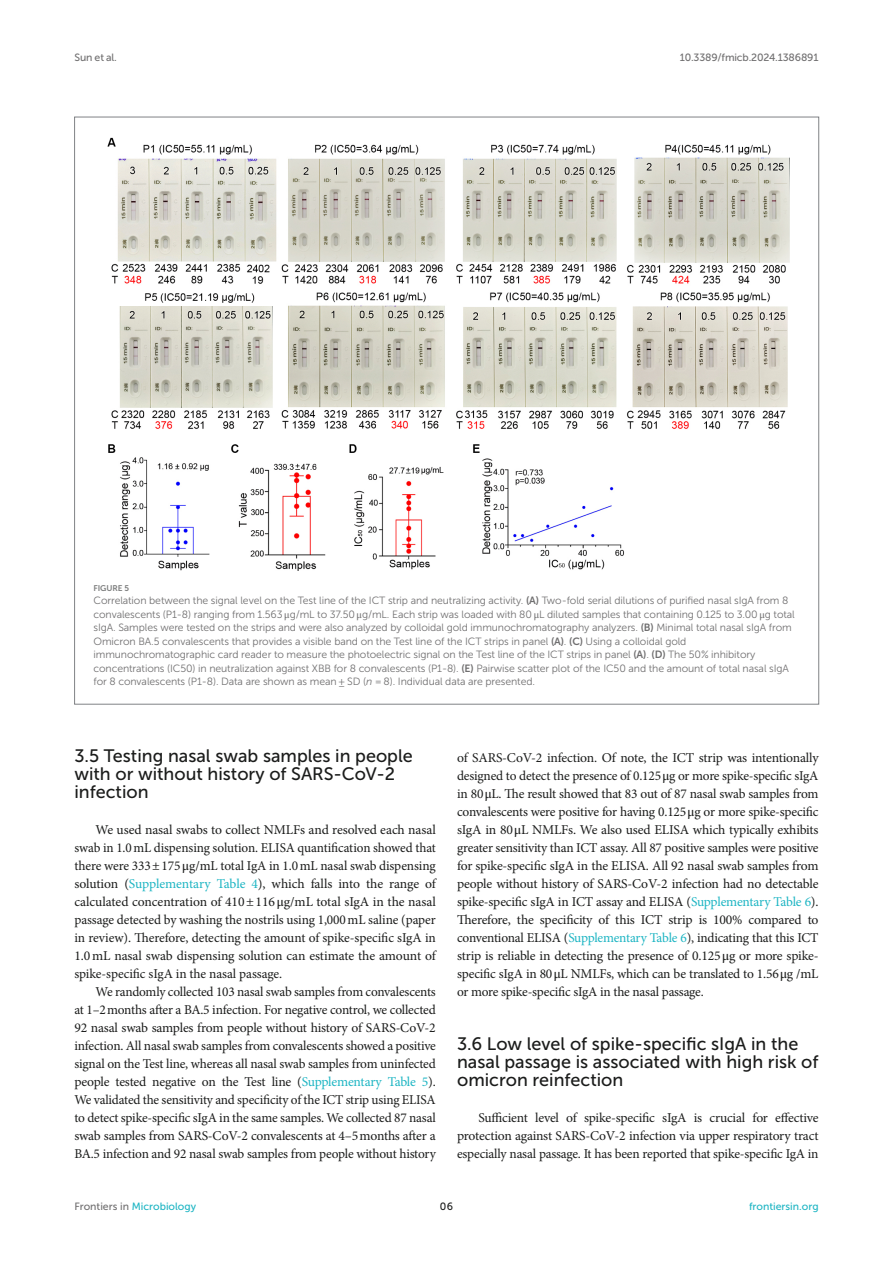
<style>
.page{position:relative;width:893px;height:1263px;background:#fff}
.page>*{position:absolute;margin:0;border:0;box-sizing:border-box;transform-origin:0 0}
.HEAD_2{font:18px/18px "Museo Sans 500";color:#1b1c1b}
.TEXT{font:13.5px/18px "Minion Pro";letter-spacing:-.02em;color:#1b1c1b;text-align:justify}
.TEXT_FLUSH{font:13.5px/18px "Minion Pro";letter-spacing:-.01em;color:#1b1c1b;text-align:justify}
.FIG_LEG{font:10.5px/13.5px "Museo Sans 300";letter-spacing:-.01em;color:#706f70}
.t1{font:10.5px "Museo Sans 500";color:#1db5c3}
.t2{font:10.5px "Museo Sans 500";letter-spacing:-.015em;color:#706f70}
.t3{font:10.5px "Museo Sans 500";color:#1b1c1b}
.FIG_HD{font:8.25px "Museo Sans 700";letter-spacing:-.01em;color:#7e7f7f}
.s1{font-family:"Museo Sans 700"}
.s2{font-family:"STIX General"}
.s3{font-style:italic}
.s4{color:#1db5c3}
.s5{color:#706f70}
</style>
<div class="page">
<img style="left:107px;top:137px;width:683px;height:434px">
<p class="t2" style="left:74px;top:51px;width:44px">Sun et al.</p>
<p class="t2" style="left:680px;top:51px;width:140px">10.3389/fmicb.2024.1386891</p>
<p class="FIG_HD" style="left:94px;top:583px;width:37px">FIGURE 5</p>
<p class="FIG_LEG" style="left:94px;top:594px;width:703px">Correlation between the signal level on the Test line of the ICT strip and neutralizing activity. <span class="s1">(A)</span> Two-fold serial dilutions of purified nasal sIgA from 8 convalescents (P1-8) ranging from 1.563 <span class="s2">μ</span>g/mL to 37.50 <span class="s2">μ</span>g/mL. Each strip was loaded with 80 <span class="s2">μ</span>L diluted samples that containing 0.125 to 3.00 <span class="s2">μ</span>g total sIgA. Samples were tested on the strips and were also analyzed by colloidal gold immunochromatography analyzers. <span class="s1">(B)</span> Minimal total nasal sIgA from Omicron BA.5 convalescents that provides a visible band on the Test line of the ICT strips in panel <span class="s1">(A)</span>. <span class="s1">(C)</span> Using a colloidal gold immunochromatographic card reader to measure the photoelectric signal on the Test line of the ICT strips in panel <span class="s1">(A)</span>. <span class="s1">(D)</span> The 50% inhibitory concentrations (IC50) in neutralization against XBB for 8 convalescents (P1-8). <span class="s1">(E)</span> Pairwise scatter plot of the IC50 and the amount of total nasal sIgA for 8 convalescents (P1-8). Data are shown as mean ± SD (<span class="s3">n</span> = 8). Individual data are presented.</p>
<p class="HEAD_2" style="left:74px;top:747px;width:340px">3.5 Testing nasal swab samples in people with or without history of SARS-CoV-2 infection</p>
<p class="TEXT_FLUSH" style="left:74px;top:821px;width:363px;text-indent:21px">We used nasal swabs to collect NMLFs and resolved each nasal swab in 1.0mL dispensing solution. ELISA quantification showed that there were 333±175<span class="s2">μ</span>g/mL total IgA in 1.0mL nasal swab dispensing solution (<span class="s4">Supplementary Table 4</span>), which falls into the range of calculated concentration of 410±116<span class="s2">μ</span>g/mL total sIgA in the nasal passage detected by washing the nostrils using 1,000mL saline (paper in review). Therefore, detecting the amount of spike-specific sIgA in 1.0mL nasal swab dispensing solution can estimate the amount of spike-specific sIgA in the nasal passage.</p>
<p class="TEXT" style="left:74px;top:983px;width:363px;text-indent:21px">We randomly collected 103 nasal swab samples from convalescents at 1–2months after a BA.5 infection. For negative control, we collected 92 nasal swab samples from people without history of SARS-CoV-2 infection. All nasal swab samples from convalescents showed a positive signal on the Test line, whereas all nasal swab samples from uninfected people tested negative on the Test line (<span class="s4">Supplementary Table 5</span>).<br>We validated the sensitivity and specificity of the ICT strip using ELISA to detect spike-specific sIgA in the same samples. We collected 87 nasal swab samples from SARS-CoV-2 convalescents at 4–5months after a BA.5 infection and 92 nasal swab samples from people without history</p>
<p class="TEXT" style="left:457px;top:749px;width:363px">of SARS-CoV-2 infection. Of note, the ICT strip was intentionally designed to detect the presence of 0.125<span class="s2">μ</span>g or more spike-specific sIgA in 80<span class="s2">μ</span>L. The result showed that 83 out of 87 nasal swab samples from convalescents were positive for having 0.125<span class="s2">μ</span>g or more spike-specific sIgA in 80<span class="s2">μ</span>L NMLFs. We also used ELISA which typically exhibits greater sensitivity than ICT assay. All 87 positive samples were positive for spike-specific sIgA in the ELISA. All 92 nasal swab samples from people without history of SARS-CoV-2 infection had no detectable spike-specific sIgA in ICT assay and ELISA (<span class="s4">Supplementary Table 6</span>).<br>Therefore, the specificity of this ICT strip is 100% compared to conventional ELISA (<span class="s4">Supplementary Table 6</span>), indicating that this ICT strip is reliable in detecting the presence of 0.125<span class="s2">μ</span>g or more spike&shy;specific sIgA in 80<span class="s2">μ</span>L NMLFs, which can be translated to 1.56<span class="s2">μ</span>g /mL or more spike-specific sIgA in the nasal passage.</p>
<p class="HEAD_2" style="left:457px;top:1035px;width:363px">3.6 Low level of spike-specific sIgA in the nasal passage is associated with high risk of omicron reinfection</p>
<p class="TEXT_FLUSH" style="left:457px;top:1109px;width:363px;text-indent:21px">Sufficient level of spike-specific sIgA is crucial for effective protection against SARS-CoV-2 infection via upper respiratory tract especially nasal passage. It has been reported that spike-specific IgA in</p>
<p class="t1" style="left:74px;top:1200px;width:123px"><span class="s5">Frontiers in</span> Microbiology</p>
<p class="t3" style="left:440px;top:1200px;width:15px">06</p>
<p class="t1" style="left:749px;top:1200px;width:71px">frontiersin.org</p>
</div>
